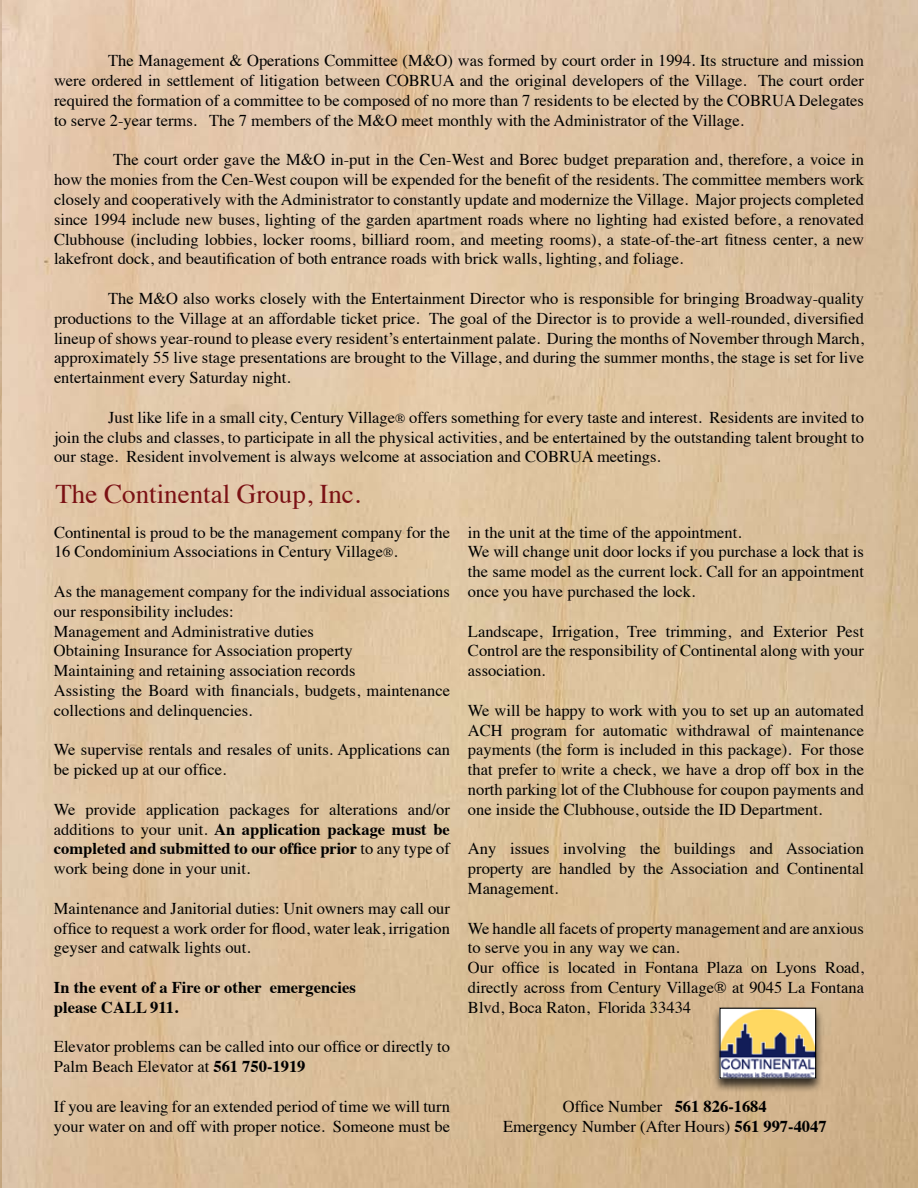
<style>
.page{position:relative;width:918px;height:1188px;background:#fff}
.page>*{position:absolute;margin:0;border:0;box-sizing:border-box;transform-origin:0 0}
.t1{font:27px "Times";color:#7b1114}
.t2{font:16.5px/19.8px "Times";color:#000;text-align:justify}
.t3{font:700 16.5px/19.8px "Times";color:#000}
.s1{font-size:13.5px}
.s2{font-weight:700}
</style>
<div class="page">
<img style="left:0;top:0;width:918px;height:1188px">
<div style="left:711px;top:1006px;width:114px;height:88px;background:#000;opacity:.75"></div>
<img style="left:721px;top:1010px;width:93px;height:67px">
<div style="left:719px;top:1008px;width:97px;height:71px;border:1px solid #000"></div>
<p class="t2" style="left:54px;top:50px;width:812px;text-indent:54px">The Management &amp; Operations Committee (M&amp;O) was formed by court order in 1994. Its structure and mission were ordered in settlement of litigation between COBRUA and the original developers of the Village. The court order required the formation of a committee to be composed of no more than 7 residents to be elected by the COBRUA Delegates to serve 2-year terms. The 7 members of the M&amp;O meet monthly with the Administrator of the Village.</p>
<p class="t2" style="left:54px;top:149px;width:812px;text-indent:59px">The court order gave the M&amp;O in-put in the Cen-West and Borec budget preparation and, therefore, a voice in how the monies from the Cen-West coupon will be expended for the benefit of the residents. The committee members work closely and cooperatively with the Administrator to constantly update and modernize the Village. Major projects completed since 1994 include new buses, lighting of the garden apartment roads where no lighting had existed before, a renovated Clubhouse (including lobbies, locker rooms, billiard room, and meeting rooms), a state-of-the-art fitness center, a new lakefront dock, and beautification of both entrance roads with brick walls, lighting, and foliage.</p>
<p class="t2" style="left:54px;top:287px;width:812px;text-indent:54px">The M&amp;O also works closely with the Entertainment Director who is responsible for bringing Broadway-quality productions to the Village at an affordable ticket price. The goal of the Director is to provide a well-rounded, diversified lineup of shows year-round to please every resident’s entertainment palate. During the months of November through March, approximately 55 live stage presentations are brought to the Village, and during the summer months, the stage is set for live entertainment every Saturday night.</p>
<p class="t2" style="left:54px;top:406px;width:812px;text-indent:54px">Just like life in a small city, Century Village<span class="s1">®</span> offers something for every taste and interest. Residents are invited to join the clubs and classes, to participate in all the physical activities, and be entertained by the outstanding talent brought to our stage. Resident involvement is always welcome at association and COBRUA meetings.</p>
<h1 class="t1" style="left:56px;top:469px;width:307px">The Continental Group, Inc.</h1>
<p class="t2" style="left:54px;top:521px;width:398px">Continental is proud to be the management company for the<br>16 Condominium Associations in Century Village<span class="s1">®</span>.</p>
<p class="t2" style="left:54px;top:580px;width:398px;text-align:left">As the management company for the individual associations our responsibility includes:<br>Management and Administrative duties<br>Obtaining Insurance for Association property<br>Maintaining and retaining association records<br>Assisting the Board with financials, budgets, maintenance collections and delinquencies.</p>
<p class="t2" style="left:54px;top:739px;width:398px">We supervise rentals and resales of units. Applications can be picked up at our office.</p>
<p class="t2" style="left:54px;top:798px;width:397px">We provide application packages for alterations and/or additions to your unit. <span class="s2">An application package must be completed and submitted to our office prior</span> to any type of work being done in your unit.</p>
<p class="t2" style="left:54px;top:897px;width:398px">Maintenance and Janitorial duties: Unit owners may call our office to request a work order for flood, water leak, irrigation geyser and catwalk lights out.</p>
<p class="t3" style="left:54px;top:976px;width:303px">In the event of a Fire or other emergencies please CALL 911.</p>
<p class="t2" style="left:54px;top:1036px;width:397px">Elevator problems can be called into our office or directly to<br>Palm Beach Elevator at <span class="s2">561 750-1919</span></p>
<p class="t2" style="left:54px;top:1095px;width:398px">If you are leaving for an extended period of time we will turn your water on and off with proper notice. Someone must be</p>
<p class="t2" style="left:468px;top:521px;width:398px;text-align:left">in the unit at the time of the appointment.<br>We will change unit door locks if you purchase a lock that is the same model as the current lock. Call for an appointment once you have purchased the lock.</p>
<p class="t2" style="left:468px;top:620px;width:397px">Landscape, Irrigation, Tree trimming, and Exterior Pest Control are the responsibility of Continental along with your association.</p>
<p class="t2" style="left:468px;top:699px;width:398px">We will be happy to work with you to set up an automated ACH program for automatic withdrawal of maintenance payments (the form is included in this package). For those that prefer to write a check, we have a drop off box in the north parking lot of the Clubhouse for coupon payments and one inside the Clubhouse, outside the ID Department.</p>
<p class="t2" style="left:468px;top:838px;width:398px">Any issues involving the buildings and Association property are handled by the Association and Continental Management.</p>
<p class="t2" style="left:468px;top:917px;width:398px;text-align:left">We handle all facets of property management and are anxious to serve you in any way we can.<br>Our office is located in Fontana Plaza on Lyons Road, directly across from Century Village® at 9045 La Fontana Blvd, Boca Raton, Florida 33434</p>
<p class="t2" style="left:503px;top:1095px;width:325px;text-align:center">Office Number <span class="s2">561 826-1684<br></span>Emergency Number (After Hours) <span class="s2">561 997-4047</span></p>
</div>
